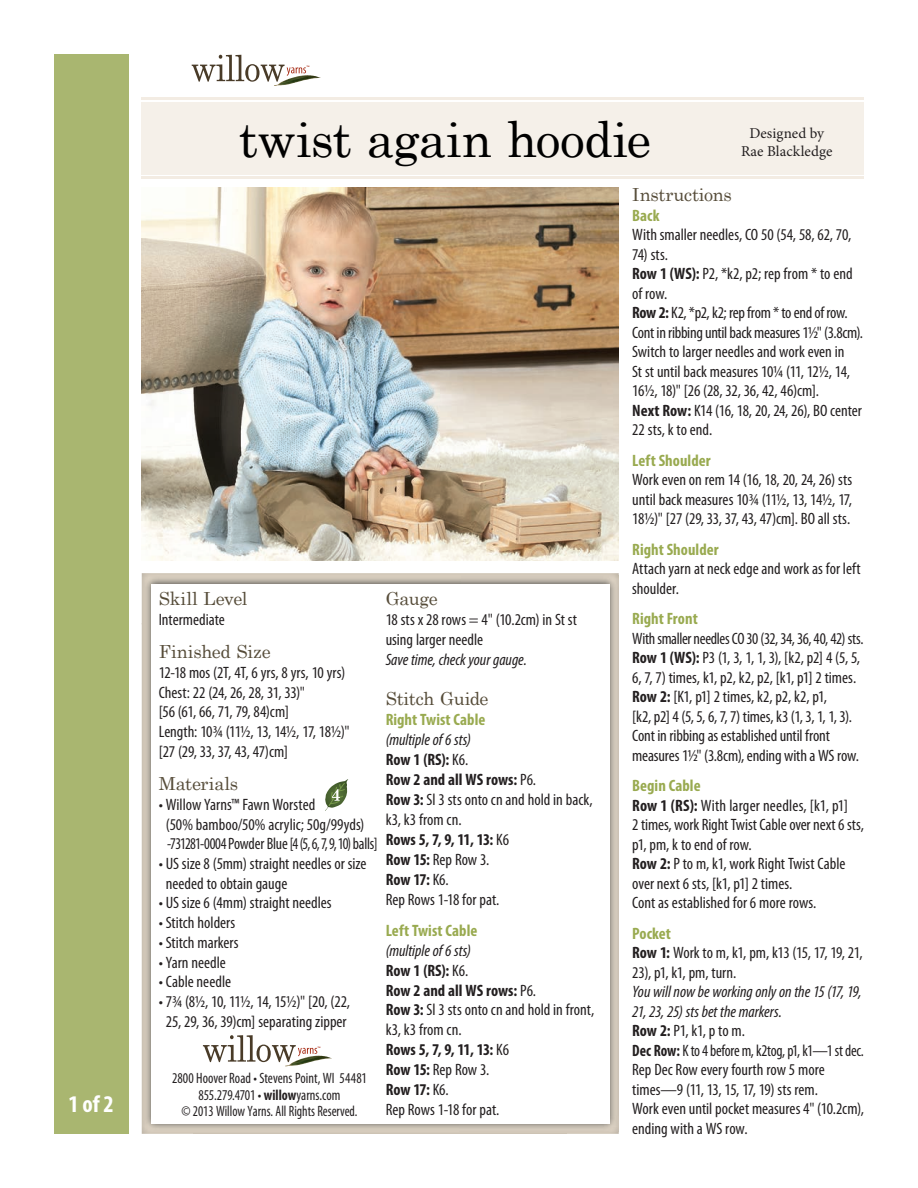
<style>
.page{position:relative;width:918px;height:1188px;background:#fff}
.page>*{position:absolute;margin:0;border:0;box-sizing:border-box;transform-origin:0 0}
.t1{font:49.5px "Century Schoolbook";letter-spacing:-.015em;color:#000}
.t2{font:700 condensed 24px "Myriad Pro";color:#fff}
.t3{font:18px "Century Schoolbook";letter-spacing:-.01em;color:#564c39}
.t4{font:condensed 16.5px/19.5px "Myriad Pro";color:#231f20}
.t5{font:700 condensed 16.5px "Myriad Pro";letter-spacing:.005em;color:#99aa50}
.t6{font:condensed 16.5px/19.5px "Myriad Pro";letter-spacing:-.02em;color:#231f20}
.t7{font:italic condensed 16.5px "Myriad Pro";letter-spacing:-.005em;color:#231f20}
.t8{font:condensed 15px/16.5px "Myriad Pro";color:#231f20;text-align:center;scale:.93 1}
.t9{font:15px/18px "Minion Pro";letter-spacing:.005em;color:#231f20;text-align:center}
.t10{font:4.95px "Myriad Pro";color:#a72b15}
.s1{font-weight:700}
.s2{font-style:italic}
.s3{font-weight:700;color:#99aa50}
</style>
<div class="page">
<div style="left:142px;top:102px;width:722px;height:72px;background:#f5f0e9"></div>
<div style="left:54px;top:54px;width:74px;height:1080px;background:#a9b670"></div>
<img style="left:567px;top:623px;width:52px;height:511px">
<img style="left:143px;top:575px;width:475px;height:557px">
<div style="left:151px;top:584px;width:459px;height:539px;background:#fff"></div>
<svg style="left:325px;top:779px;width:23px;height:32px"></svg>
<svg style="left:203px;top:1035px;width:114px;height:27px"></svg>
<img style="left:285px;top:1056px;width:47px;height:11px">
<svg style="left:192px;top:55px;width:114px;height:27px"></svg>
<img style="left:274px;top:75px;width:47px;height:11px">
<hr style="left:142px;top:98px;width:722px;height:2px;background:#f3ece3">
<hr style="left:142px;top:176px;width:722px;height:3px;background:#f3ece3">
<img style="left:142px;top:188px;width:477px;height:373px">
<h2 class="t2" style="left:68px;top:1089px;width:47px">1 of 2</h2>
<p class="t10" style="left:306px;top:65px;width:5px">™</p>
<h1 class="t1" style="left:239px;top:98px;width:414px">twist again hoodie</h1>
<p class="t9" style="left:741px;top:125px;width:93px">Designed by<br>Rae Blackledge</p>
<p class="t3" style="left:159px;top:584px;width:90px">Skill Level</p>
<p class="t4" style="left:159px;top:610px;width:68px">Intermediate</p>
<p class="t3" style="left:159px;top:637px;width:114px">Finished Size</p>
<p class="t4" style="left:159px;top:663px;width:192px">12-18 mos (2T, 4T, 6 yrs, 8 yrs, 10 yrs)<br>Chest: 22 (24, 26, 28, 31, 33)"<br>[56 (61, 66, 71, 79, 84)cm]<br>Length: 10¾ (11½, 13, 14½, 17, 18½)" [27 (29, 33, 37, 43, 47)cm]</p>
<p class="t3" style="left:159px;top:768px;width:81px">Materials</p>
<p class="t4" style="left:166px;top:794px;width:213px;text-indent:-7px">• Willow Yarns™ Fawn Worsted<br>(50% bamboo/50% acrylic; 50g/99yds) -731281-0004Powder Blue[4 (5, 6, 7, 9, 10)balls]</p>
<p class="t4" style="left:166px;top:853px;width:202px;text-indent:-7px">• US size 8 (5mm) straight needles or size needed to obtain gauge</p>
<p class="t4" style="left:159px;top:893px;width:175px">• US size 6 (4mm) straight needles</p>
<p class="t4" style="left:159px;top:913px;width:78px">• Stitch holders</p>
<p class="t4" style="left:159px;top:932px;width:81px">• Stitch markers</p>
<p class="t4" style="left:159px;top:952px;width:69px">• Yarn needle</p>
<p class="t4" style="left:159px;top:972px;width:74px">• Cable needle</p>
<p class="t4" style="left:159px;top:992px;width:193px;text-align:center">• 7¾ (8½, 10, 11½, 14, 15½)" [20, (22,<br>25, 29, 36, 39)cm] separating zipper</p>
<p class="t10" style="left:318px;top:1045px;width:5px">™</p>
<p class="t8" style="left:172px;top:1070px;width:211px">2800 Hoover Road • Stevens Point, WI 54481<br>855.279.4701 • <span class="s1">willow</span>yarns.com<br>© 2013 Willow Yarns. All Rights Reserved.</p>
<p class="t3" style="left:386px;top:584px;width:54px">Gauge</p>
<p class="t4" style="left:386px;top:610px;width:193px;line-height:20px">18 sts x 28 rows = 4" (10.2cm) in St st using larger needle</p>
<p class="t7" style="left:386px;top:650px;width:143px">Save time, check your gauge.</p>
<p class="t3" style="left:386px;top:684px;width:104px">Stitch Guide</p>
<p class="t5" style="left:386px;top:709px;width:101px">Right Twist Cable</p>
<p class="t4" style="left:386px;top:730px;width:208px;line-height:20px"><span class="s2">(multiple of 6 sts)<br></span><span class="s1">Row 1 (RS):</span> K6.<br><span class="s1">Row 2 and all WS rows:</span> P6.<br><span class="s1">Row 3:</span> Sl 3 sts onto cn and hold in back, k3, k3 from cn.<br><span class="s1">Rows 5, 7, 9, 11, 13:</span> K6<br><span class="s1">Row 15:</span> Rep Row 3.<br><span class="s1">Row 17:</span> K6.<br>Rep Rows 1-18 for pat.</p>
<p class="t5" style="left:386px;top:920px;width:93px">Left Twist Cable</p>
<p class="t4" style="left:386px;top:940px;width:210px;line-height:20px"><span class="s2">(multiple of 6 sts)<br></span><span class="s1">Row 1 (RS):</span> K6.<br><span class="s1">Row 2 and all WS rows:</span> P6.<br><span class="s1">Row 3:</span> Sl 3 sts onto cn and hold in front, k3, k3 from cn.<br><span class="s1">Rows 5, 7, 9, 11, 13:</span> K6<br><span class="s1">Row 15:</span> Rep Row 3.<br><span class="s1">Row 17:</span> K6.<br>Rep Rows 1-18 for pat.</p>
<p class="t3" style="left:632px;top:180px;width:101px">Instructions</p>
<p class="t5" style="left:632px;top:205px;width:29px">Back</p>
<p class="t4" style="left:632px;top:225px;width:221px">With smaller needles, CO 50 (54, 58, 62, 70,</p>
<p class="t4" style="left:632px;top:244px;width:232px">74) sts.<br><span class="s1">Row 1 (WS):</span> P2, *k2, p2; rep from * to end of row.<br><span class="s1">Row 2:</span> K2, *p2, k2; rep from * to end of row.<br>Cont in ribbing until back measures 1½" (3.8cm).<br>Switch to larger needles and work even in<br>St st until back measures 10¼ (11, 12½, 14,<br>16½, 18)" [26 (28, 32, 36, 42, 46)cm].<br><span class="s1">Next Row:</span> K14 (16, 18, 20, 24, 26), BO center<br>22 sts, k to end.</p>
<p class="t5" style="left:632px;top:450px;width:80px">Left Shoulder</p>
<p class="t4" style="left:632px;top:470px;width:222px;text-align:justify">Work even on rem 14 (16, 18, 20, 24, 26) sts until back measures 10¾ (11½, 13, 14½, 17, 18½)" [27 (29, 33, 37, 43, 47)cm]. BO all sts.</p>
<p class="t5" style="left:632px;top:539px;width:88px">Right Shoulder</p>
<p class="t4" style="left:632px;top:559px;width:230px">Attach yarn at neck edge and work as for left shoulder.</p>
<p class="t5" style="left:632px;top:608px;width:67px">Right Front</p>
<p class="t4" style="left:632px;top:628px;width:233px">With smaller needles CO 30 (32, 34, 36, 40, 42) sts.<br><span class="s1">Row 1 (WS):</span> P3 (1, 3, 1, 1, 3), [k2, p2] 4 (5, 5, 6, 7, 7) times, k1, p2, k2, p2, [k1, p1] 2 times.<br><span class="s1">Row 2:</span> [K1, p1] 2 times, k2, p2, k2, p1,<br>[k2, p2] 4 (5, 5, 6, 7, 7) times, k3 (1, 3, 1, 1, 3).<br>Cont in ribbing as established until front measures 1½" (3.8cm), ending with a WS row.</p>
<p class="t4" style="left:632px;top:776px;width:233px"><span class="s3">Begin Cable<br></span><span class="s1">Row 1 (RS):</span> With larger needles, [k1, p1]<br>2 times, work Right Twist Cable over next 6 sts, p1, pm, k to end of row.<br><span class="s1">Row 2:</span> P to m, k1, work Right Twist Cable over next 6 sts, [k1, p1] 2 times.<br>Cont as established for 6 more rows.</p>
<p class="t6" style="left:632px;top:923px;width:232px"><span class="s3">Pocket<br></span><span class="s1">Row 1:</span> Work to m, k1, pm, k13 (15, 17, 19, 21,<br>23), p1, k1, pm, turn.</p>
<p class="t4" style="left:632px;top:982px;width:233px"><span class="s2">You will now be working only on the 15 (17, 19, 21, 23, 25) sts bet the markers.<br></span><span class="s1">Row 2:</span> P1, k1, p to m.<br><span class="s1">Dec Row:</span> K to 4 before m, k2tog, p1, k1—1 st dec.<br>Rep Dec Row every fourth row 5 more times—9 (11, 13, 15, 17, 19) sts rem.<br>Work even until pocket measures 4" (10.2cm), ending with a WS row.</p>
</div>
